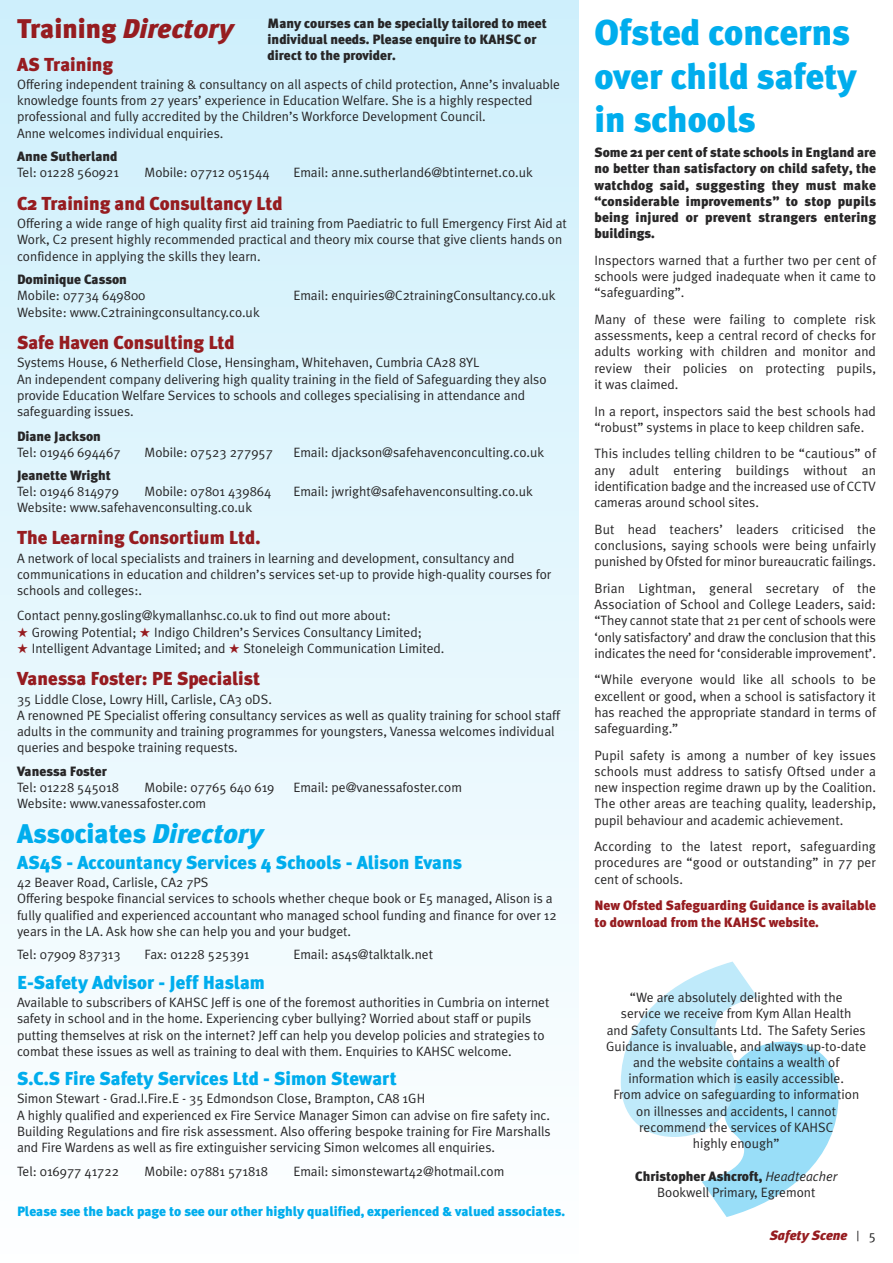
<style>
.page{position:relative;width:893px;height:1263px;background:#fff}
.page>*{position:absolute;margin:0;border:0;box-sizing:border-box;transform-origin:0 0}
.t1{font:900 36px/43.2px "Meta Plus";color:#00aded}
.t2{font:900 27px "Meta Plus";color:#00aded}
.t3{font:italic 900 27px "Meta Plus";color:#961c20}
.t4{font:900 18.75px "Meta Plus";color:#961c20}
.t5{font:900 18.75px "Meta Plus";color:#00aded}
.t6{font:13.5px/16.2px "Meta Plus Normal";color:#272627}
.t7{font:900 13.5px/16.2px "Meta Plus";color:#272627;text-align:justify}
.t8{font:900 13.5px "Meta Plus";color:#00aded}
.t9{font:900 13.5px/16.2px "Meta Plus";color:#961c20}
.t10{font:italic 900 13.5px "Meta Plus";color:#961c20}
.s1{font-style:normal}
.s2{color:#961c20}
.s3{font-style:italic}
.s4{font-family:"Meta Plus Normal";font-weight:400;font-style:italic}
.s5{font-family:"Meta Plus Normal";font-weight:400;font-style:normal;color:#272627}
</style>
<div class="page">
<div style="left:0;top:0;width:578px;height:1263px;background:linear-gradient(to bottom,#ceeffc,#feffff)"></div>
<svg style="left:621px;top:961px;width:217px;height:256px"></svg>
<p class="t7" style="left:268px;top:15px;width:281px;text-align:left">Many courses can be specially tailored to meet individual needs. Please enquire to KAHSC or direct to the provider.</p>
<h2 class="t3" style="left:17px;top:13px;width:218px"><span class="s1">Training</span> Directory</h2>
<h3 class="t4" style="left:17px;top:53px;width:98px">AS Training</h3>
<p class="t6" style="left:17px;top:76px;width:545px">Offering independent training &amp; consultancy on all aspects of child protection, Anne’s invaluable knowledge founts from 27 years’ experience in Education Welfare. She is a highly respected professional and fully accredited by the Children’s Workforce Development Council.<br>Anne welcomes individual enquiries.</p>
<p class="t7" style="left:17px;top:148px;width:102px">Anne Sutherland</p>
<p class="t6" style="left:17px;top:165px;width:103px">Tel: 01228 560921</p>
<p class="t6" style="left:145px;top:165px;width:127px">Mobile: 07712 051544</p>
<p class="t6" style="left:293px;top:165px;width:241px">Email: anne.sutherland6@btinternet.co.uk</p>
<h3 class="t4" style="left:17px;top:192px;width:267px">C2 Training and Consultancy Ltd</h3>
<p class="t6" style="left:17px;top:215px;width:551px">Offering a wide range of high quality first aid training from Paediatric to full Emergency First Aid at<br>Work, C2 present highly recommended practical and theory mix course that give clients hands on confidence in applying the skills they learn.</p>
<p class="t7" style="left:17px;top:271px;width:111px">Dominique Casson</p>
<p class="t6" style="left:17px;top:288px;width:130px">Mobile: 07734 649800</p>
<p class="t6" style="left:293px;top:288px;width:264px">Email: enquiries@C2trainingConsultancy.co.uk</p>
<p class="t6" style="left:17px;top:304px;width:244px">Website: www.C2trainingconsultancy.co.uk</p>
<h3 class="t4" style="left:17px;top:332px;width:219px">Safe Haven Consulting Ltd</h3>
<p class="t6" style="left:17px;top:355px;width:531px">Systems House, 6 Netherfield Close, Hensingham, Whitehaven, Cumbria CA28 8YL<br>An independent company delivering high quality training in the field of Safeguarding they also provide Education Welfare Services to schools and colleges specialising in attendance and safeguarding issues.</p>
<p class="t7" style="left:17px;top:428px;width:85px">Diane Jackson</p>
<p class="t6" style="left:17px;top:445px;width:105px">Tel: 01946 694467</p>
<p class="t6" style="left:145px;top:445px;width:130px">Mobile: 07523 277957</p>
<p class="t6" style="left:293px;top:445px;width:252px">Email: djackson@safehavenconculting.co.uk</p>
<p class="t7" style="left:17px;top:467px;width:95px">Jeanette Wright</p>
<p class="t6" style="left:17px;top:483px;width:103px">Tel: 01946 814979</p>
<p class="t6" style="left:145px;top:483px;width:128px">Mobile: 07801 439864</p>
<p class="t6" style="left:293px;top:483px;width:241px">Email: jwright@safehavenconsulting.co.uk</p>
<p class="t6" style="left:17px;top:499px;width:236px">Website: www.safehavenconsulting.co.uk</p>
<h3 class="t4" style="left:17px;top:527px;width:245px">The Learning Consortium Ltd.</h3>
<p class="t6" style="left:17px;top:550px;width:536px">A network of local specialists and trainers in learning and development, consultancy and communications in education and children’s services set-up to provide high-quality courses for schools and colleges:.</p>
<p class="t6" style="left:17px;top:607px;width:375px">Contact penny.gosling@kymallanhsc.co.uk to find out more about:</p>
<p class="t6" style="left:17px;top:624px;width:406px"><span class="s2">★</span> Growing Potential; <span class="s2">★</span> Indigo Children’s Services Consultancy Limited;</p>
<p class="t6" style="left:17px;top:640px;width:429px"><span class="s2">★</span> Intelligent Advantage Limited; and <span class="s2">★</span> Stoneleigh Communication Limited.</p>
<h3 class="t4" style="left:17px;top:668px;width:245px">Vanessa Foster: PE Specialist</h3>
<p class="t6" style="left:17px;top:691px;width:545px">35 Liddle Close, Lowry Hill, Carlisle, CA3 0DS.<br>A renowned PE Specialist offering consultancy services as well as quality training for school staff adults in the community and training programmes for youngsters, Vanessa welcomes individual queries and bespoke training requests.</p>
<p class="t7" style="left:17px;top:763px;width:91px">Vanessa Foster</p>
<p class="t6" style="left:17px;top:779px;width:103px">Tel: 01228 545018</p>
<p class="t6" style="left:145px;top:779px;width:131px">Mobile: 07765 640 619</p>
<p class="t6" style="left:293px;top:779px;width:170px">Email: pe@vanessafoster.com</p>
<p class="t6" style="left:17px;top:796px;width:191px">Website: www.vanessafoster.com</p>
<h2 class="t2" style="left:17px;top:818px;width:248px">Associates <span class="s3">Directory</span></h2>
<h3 class="t5" style="left:17px;top:851px;width:446px">AS4S - Accountancy Services 4 Schools - Alison Evans</h3>
<p class="t6" style="left:17px;top:874px;width:541px">42 Beaver Road, Carlisle, CA2 7PS<br>Offering bespoke financial services to schools whether cheque book or E5 managed, Alison is a fully qualified and experienced accountant who managed school funding and finance for over 12 years in the LA. Ask how she can help you and your budget.</p>
<p class="t6" style="left:17px;top:947px;width:105px">Tel: 07909 837313</p>
<p class="t6" style="left:145px;top:947px;width:106px">Fax: 01228 525391</p>
<p class="t6" style="left:293px;top:947px;width:141px">Email: as4s@talktalk.net</p>
<h3 class="t5" style="left:17px;top:971px;width:249px">E-Safety Advisor - Jeff Haslam</h3>
<p class="t6" style="left:17px;top:994px;width:534px">Available to subscribers of KAHSC Jeff is one of the foremost authorities in Cumbria on internet safety in school and in the home. Experiencing cyber bullying? Worried about staff or pupils putting themselves at risk on the internet? Jeff can help you develop policies and strategies to combat these issues as well as training to deal with them. Enquiries to KAHSC welcome.</p>
<h3 class="t5" style="left:17px;top:1067px;width:381px">S.C.S Fire Safety Services Ltd - Simon Stewart</h3>
<p class="t6" style="left:17px;top:1091px;width:535px">Simon Stewart - Grad.I.Fire.E - 35 Edmondson Close, Brampton, CA8 1GH<br>A highly qualified and experienced ex Fire Service Manager Simon can advise on fire safety inc.<br>Building Regulations and fire risk assessment. Also offering bespoke training for Fire Marshalls and Fire Wardens as well as fire extinguisher servicing Simon welcomes all enquiries.</p>
<p class="t6" style="left:17px;top:1163px;width:103px">Tel: 016977 41722</p>
<p class="t6" style="left:145px;top:1163px;width:125px">Mobile: 07881 571818</p>
<p class="t6" style="left:293px;top:1163px;width:212px">Email: simonstewart42@hotmail.com</p>
<p class="t8" style="left:17px;top:1203px;width:549px">Please see the back page to see our other highly qualified, experienced &amp; valued associates.</p>
<h1 class="t1" style="left:594px;top:11px;width:264px">Ofsted concerns over child safety in schools</h1>
<p class="t7" style="left:594px;top:144px;width:283px">Some 21 per cent of state schools in England are no better than satisfactory on child safety, the watchdog said, suggesting they must make “considerable improvements” to stop pupils being injured or prevent strangers entering buildings.</p>
<p class="t6" style="left:594px;top:252px;width:283px;text-align:justify">Inspectors warned that a further two per cent of schools were judged inadequate when it came to “safeguarding”.</p>
<p class="t6" style="left:594px;top:311px;width:283px;text-align:justify">Many of these were failing to complete risk assessments, keep a central record of checks for adults working with children and monitor and review their policies on protecting pupils, it was claimed.</p>
<p class="t6" style="left:594px;top:403px;width:283px">In a report, inspectors said the best schools had “robust” systems in place to keep children safe.</p>
<p class="t6" style="left:594px;top:446px;width:283px;text-align:justify">This includes telling children to be “cautious” of any adult entering buildings without an identification badge and the increased use of CCTV cameras around school sites.</p>
<p class="t6" style="left:594px;top:521px;width:283px;text-align:justify">But head teachers’ leaders criticised the conclusions, saying schools were being unfairly punished by Ofsted for minor bureaucratic failings.</p>
<p class="t6" style="left:594px;top:580px;width:283px;text-align:justify">Brian Lightman, general secretary of the Association of School and College Leaders, said: “They cannot state that 21 per cent of schools were ‘only satisfactory’ and draw the conclusion that this indicates the need for ‘considerable improvement’.</p>
<p class="t6" style="left:594px;top:672px;width:283px;text-align:justify">“While everyone would like all schools to be excellent or good, when a school is satisfactory it has reached the appropriate standard in terms of safeguarding.”</p>
<p class="t6" style="left:594px;top:747px;width:283px;text-align:justify">Pupil safety is among a number of key issues schools must address to satisfy Oftsed under a new inspection regime drawn up by the Coalition.<br>The other areas are teaching quality, leadership, pupil behaviour and academic achievement.</p>
<p class="t6" style="left:594px;top:838px;width:283px;text-align:justify">According to the latest report, safeguarding procedures are “good or outstanding” in 77 per cent of schools.</p>
<p class="t9" style="left:594px;top:897px;width:283px">New Ofsted Safeguarding Guidance is available to download from the KAHSC website.</p>
<p class="t6" style="left:606px;top:989px;width:261px;text-align:center">“We are absolutely delighted with the<br>service we receive from Kym Allan Health<br>and Safety Consultants Ltd. The Safety Series Guidance is invaluable, and always up-to-date and the website contains a wealth of information which is easily accessible.<br>From advice on safeguarding to information on illnesses and accidents, I cannot recommend the services of KAHSC<br>highly enough”</p>
<p class="t7" style="left:635px;top:1168px;width:203px">Christopher Ashcroft, <span class="s4">Headteacher</span></p>
<p class="t6" style="left:657px;top:1184px;width:160px">Bookwell Primary, Egremont</p>
<p class="t10" style="left:770px;top:1227px;width:108px">Safety Scene <span class="s5">| 5</span></p>
</div>
